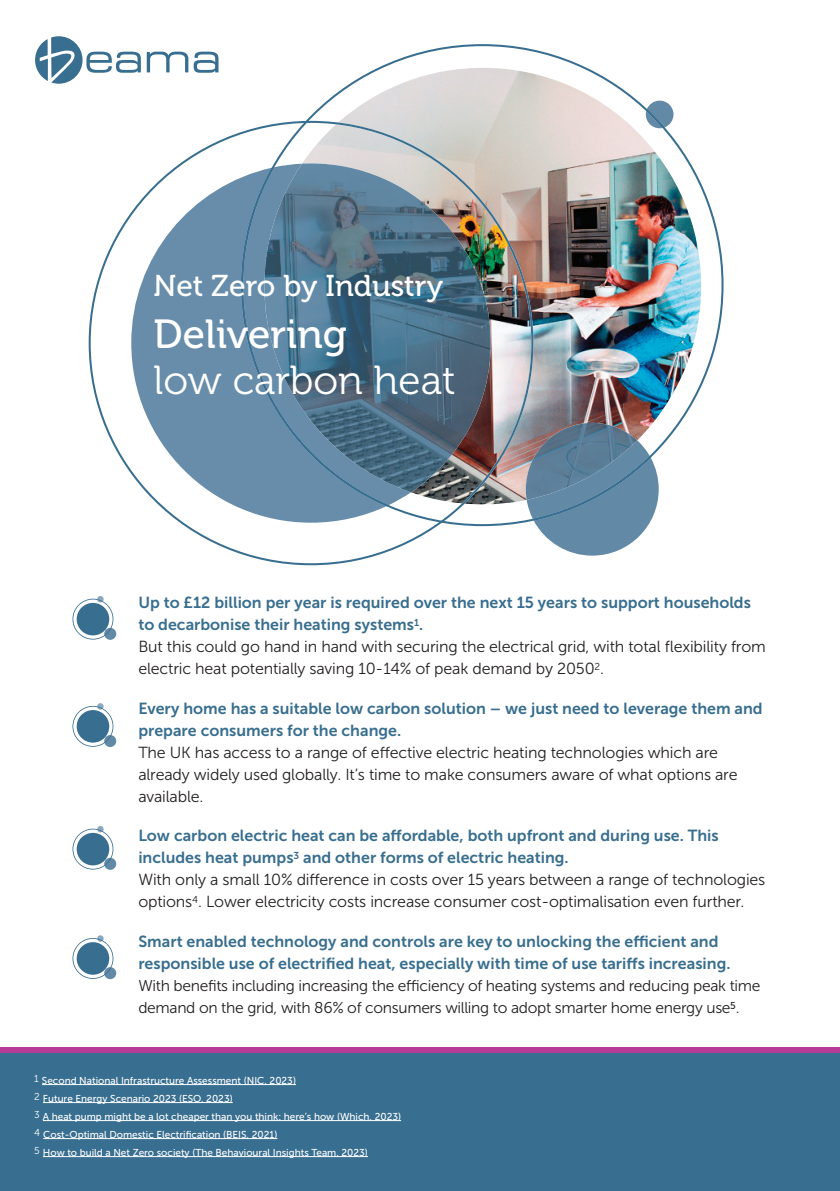
<style>
.page{position:relative;width:840px;height:1191px;background:#fff}
.page>*{position:absolute;margin:0;border:0;box-sizing:border-box;transform-origin:0 0}
.t1{font:40.4px "Museo 300";color:#fff}
.t2{font:40.4px "Museo 500";color:#fff}
.t3{font:30px "Museo 500";color:#fff}
.t4{font:16px/22px "Museo Sans 700";color:#386e8f}
.t5{font:16px/22px "Museo Sans 300";letter-spacing:-.01em;color:#231f20}
.t6{font:15.6px/22px "Museo Sans 300";letter-spacing:-.02em;color:#231f20}
.t7{font:10px "Museo Sans 500";color:#fff}
</style>
<div class="page">
<div style="left:0;top:1052px;width:839px;height:139px;background:#386e8f"></div>
<svg style="left:147px;top:52px;width:71px;height:21px"></svg>
<svg style="left:35px;top:36px;width:106px;height:48px"></svg>
<hr style="left:42px;top:1084px;width:254px;height:1px;background:#fff">
<hr style="left:43px;top:1102px;width:189px;height:1px;background:#fff">
<hr style="left:43px;top:1120px;width:358px;height:1px;background:#fff">
<hr style="left:43px;top:1138px;width:234px;height:1px;background:#fff">
<hr style="left:43px;top:1156px;width:325px;height:1px;background:#fff">
<img style="left:305px;top:44px;width:418px;height:454px">
<svg style="left:89px;top:121px;width:444px;height:444px"></svg>
<svg style="left:131px;top:164px;width:280px;height:358px;fill:#678daa"></svg>
<img style="left:264px;top:163px;width:226px;height:329px">
<svg style="left:241px;top:167px;width:147px;height:339px;background:#587d96"></svg>
<img style="left:525px;top:423px;width:112px;height:77px">
<svg style="left:526px;top:440px;width:132px;height:115px;background:#7695ad"></svg>
<svg style="left:645px;top:101px;width:28px;height:27px"></svg>
<div style="left:0;top:1047px;width:839px;height:5px;background:#b53b96"></div>
<div style="left:104px;top:628px;width:12px;height:12px;background:#628aa7;border-radius:50%"></div>
<div style="left:97px;top:596px;width:7px;height:6px;background:#8da9c1;border-radius:50%"></div>
<svg style="left:72px;top:598px;width:41px;height:41px"></svg>
<div style="left:77px;top:603px;width:32px;height:32px;background:#386e8f;border-radius:50%"></div>
<div style="left:104px;top:735px;width:12px;height:12px;background:#628aa7;border-radius:50%"></div>
<div style="left:97px;top:703px;width:7px;height:6px;background:#8da9c1;border-radius:50%"></div>
<svg style="left:72px;top:706px;width:41px;height:41px"></svg>
<div style="left:77px;top:710px;width:32px;height:32px;background:#386e8f;border-radius:50%"></div>
<svg style="left:104px;top:857px;width:12px;height:13px"></svg>
<div style="left:97px;top:826px;width:7px;height:6px;background:#8da9c1;border-radius:50%"></div>
<svg style="left:72px;top:828px;width:41px;height:41px"></svg>
<div style="left:77px;top:833px;width:32px;height:32px;background:#386e8f;border-radius:50%"></div>
<div style="left:104px;top:967px;width:12px;height:12px;background:#628aa7;border-radius:50%"></div>
<div style="left:97px;top:935px;width:7px;height:6px;background:#8da9c1;border-radius:50%"></div>
<svg style="left:72px;top:938px;width:41px;height:41px"></svg>
<div style="left:77px;top:942px;width:32px;height:32px;background:#386e8f;border-radius:50%"></div>
<p class="t3" style="left:153px;top:269px;width:291px">Net Zero by Industry</p>
<p class="t2" style="left:153px;top:312px;width:195px">Delivering</p>
<p class="t1" style="left:153px;top:358px;width:303px">low carbon heat</p>
<p class="t4" style="left:138px;top:591px;width:613px">Up to £12 billion per year is required over the next 15 years to support households to decarbonise their heating systems<sup>1</sup>.</p>
<p class="t5" style="left:138px;top:635px;width:628px">But this could go hand in hand with securing the electrical grid, with total flexibility from electric heat potentially saving 10-14% of peak demand by 2050<sup>2</sup>.</p>
<p class="t4" style="left:138px;top:697px;width:625px">Every home has a suitable low carbon solution – we just need to leverage them and prepare consumers for the change.</p>
<p class="t5" style="left:138px;top:741px;width:600px">The UK has access to a range of effective electric heating technologies which are already widely used globally. It’s time to make consumers aware of what options are available.</p>
<p class="t4" style="left:138px;top:824px;width:581px">Low carbon electric heat can be affordable, both upfront and during use. This includes heat pumps<sup>3</sup> and other forms of electric heating.</p>
<p class="t5" style="left:138px;top:868px;width:628px">With only a small 10% difference in costs over 15 years between a range of technologies options<sup>4</sup>. Lower electricity costs increase consumer cost-optimalisation even further.</p>
<p class="t4" style="left:138px;top:930px;width:593px">Smart enabled technology and controls are key to unlocking the efficient and responsible use of electrified heat, especially with time of use tariffs increasing.</p>
<p class="t6" style="left:138px;top:975px;width:623px">With benefits including increasing the efficiency of heating systems and reducing peak time demand on the grid, with 86% of consumers willing to adopt smarter home energy use<sup>5</sup>.</p>
<p class="t7" style="left:34px;top:1074px;width:263px"><sup>1</sup> Second National Infrastructure Assessment (NIC, 2023)</p>
<p class="t7" style="left:34px;top:1092px;width:200px"><sup>2</sup> Future Energy Scenario 2023 (ESO, 2023)</p>
<p class="t7" style="left:34px;top:1110px;width:368px"><sup>3</sup> A heat pump might be a lot cheaper than you think: here’s how (Which, 2023)</p>
<p class="t7" style="left:34px;top:1128px;width:245px"><sup>4</sup> Cost-Optimal Domestic Electrification (BEIS, 2021)</p>
<p class="t7" style="left:34px;top:1146px;width:335px"><sup>5</sup> How to build a Net Zero society (The Behavioural Insights Team, 2023)</p>
</div>
